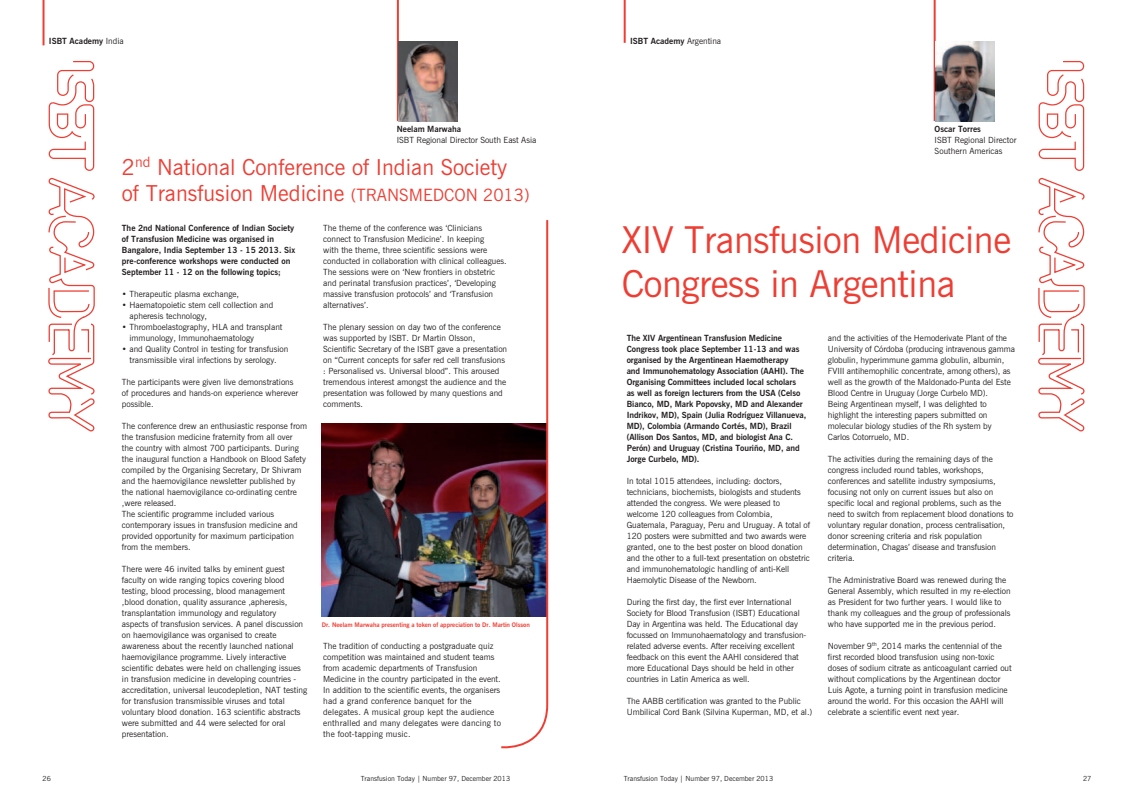
<style>
.page{position:relative;width:1134px;height:794px;background:#fff}
.page>*{position:absolute;margin:0;border:0;box-sizing:border-box;transform-origin:0 0}
.t1{font:37px/44px "News Gothic BT";letter-spacing:-.01em;color:#ee3e34}
.t2{font:22px/26.4px "News Gothic BT";color:#ee3e34}
.t3{font:8.5px/11px "News Gothic BT";color:#231f20}
.t4{font:700 8.5px/11px "News Gothic BT";letter-spacing:-.005em;color:#231f20}
.t5{font:7px "News Gothic BT";color:#231f20}
.t6{font:700 6.3px "News Gothic BT";letter-spacing:-.005em;color:#ee3e34}
.s1{font-weight:400}
.s2{font-size:17px}
</style>
<div class="page">
<hr style="left:43px;top:0;width:2px;height:45px;background:#ee3e34">
<svg style="left:49px;top:61px;width:45px;height:110px"></svg>
<svg style="left:48px;top:177px;width:47px;height:254px"></svg>
<svg style="left:1038px;top:61px;width:46px;height:110px"></svg>
<svg style="left:1038px;top:177px;width:46px;height:254px"></svg>
<hr style="left:397px;top:0;width:2px;height:121px;background:#ee3e34">
<hr style="left:624px;top:0;width:2px;height:43px;background:#ee3e34">
<img style="left:321px;top:424px;width:178px;height:192px">
<svg style="left:499px;top:220px;width:50px;height:529px"></svg>
<hr style="left:934px;top:0;width:2px;height:121px;background:#ee3e34">
<img style="left:936px;top:42px;width:58px;height:79px">
<img style="left:399px;top:42px;width:59px;height:79px">
<p class="t4" style="left:49px;top:35px;width:76px">ISBT Academy <span class="s1">India</span></p>
<p class="t4" style="left:397px;top:123px;width:66px">Neelam Marwaha</p>
<p class="t3" style="left:397px;top:134px;width:141px">ISBT Regional Director South East Asia</p>
<h2 class="t2" style="left:122px;top:153px;width:409px">2<sup>nd</sup> National Conference of Indian Society of Transfusion Medicine <span class="s2">(TRANSMEDCON 2013)</span></h2>
<p class="t4" style="left:122px;top:222px;width:175px">The 2nd National Conference of Indian Society of Transfusion Medicine was organised in Bangalore, India September 13 - 15 2013. Six pre-conference workshops were conducted on September 11 - 12 on the following topics;</p>
<p class="t3" style="left:122px;top:288px;width:119px">• Therapeutic plasma exchange,</p>
<p class="t3" style="left:129px;top:299px;width:145px;text-indent:-8px">• Haematopoietic stem cell collection and apheresis technology,</p>
<p class="t3" style="left:129px;top:321px;width:155px;text-indent:-8px">• Thromboelastography, HLA and transplant immunology, Immunohaematology</p>
<p class="t3" style="left:122px;top:343px;width:168px;text-align:center">• and Quality Control in testing for transfusion transmissible viral infections by serology.</p>
<p class="t3" style="left:122px;top:376px;width:178px">The participants were given live demonstrations of procedures and hands-on experience wherever possible.</p>
<p class="t3" style="left:122px;top:420px;width:187px">The conference drew an enthusiastic response from the transfusion medicine fraternity from all over<br>the country with almost 700 participants. During the inaugural function a Handbook on Blood Safety compiled by the Organising Secretary, Dr Shivram and the haemovigilance newsletter published by the national haemovigilance co-ordinating centre ,were released.<br>The scientific programme included various contemporary issues in transfusion medicine and provided opportunity for maximum participation from the members.</p>
<p class="t3" style="left:122px;top:563px;width:187px">There were 46 invited talks by eminent guest faculty on wide ranging topics covering blood testing, blood processing, blood management ,blood donation, quality assurance ,apheresis, transplantation immunology and regulatory<br>aspects of transfusion services. A panel discussion on haemovigilance was organised to create awareness about the recently launched national haemovigilance programme. Lively interactive scientific debates were held on challenging issues in transfusion medicine in developing countries - accreditation, universal leucodepletion, NAT testing for transfusion transmissible viruses and total voluntary blood donation. 163 scientific abstracts were submitted and 44 were selected for oral presentation.</p>
<p class="t3" style="left:323px;top:222px;width:185px">The theme of the conference was ‘Clinicians connect to Transfusion Medicine’. In keeping<br>with the theme, three scientific sessions were conducted in collaboration with clinical colleagues.<br>The sessions were on ‘New frontiers in obstetric and perinatal transfusion practices’, ‘Developing massive transfusion protocols’ and ‘Transfusion alternatives’.</p>
<p class="t3" style="left:323px;top:321px;width:186px">The plenary session on day two of the conference was supported by ISBT. Dr Martin Olsson, Scientific Secretary of the ISBT gave a presentation on “Current concepts for safer red cell transfusions : Personalised vs. Universal blood”. This aroused tremendous interest amongst the audience and the presentation was followed by many questions and comments.</p>
<p class="t6" style="left:322px;top:621px;width:209px">Dr. Neelam Marwaha presenting a token of appreciation to Dr. Martin Olsson</p>
<p class="t3" style="left:323px;top:640px;width:179px">The tradition of conducting a postgraduate quiz competition was maintained and student teams from academic departments of Transfusion Medicine in the country participated in the event.<br>In addition to the scientific events, the organisers had a grand conference banquet for the delegates. A musical group kept the audience enthralled and many delegates were dancing to the foot-tapping music.</p>
<p class="t4" style="left:630px;top:35px;width:93px">ISBT Academy <span class="s1">Argentina</span></p>
<p class="t4" style="left:935px;top:123px;width:48px">Oscar Torres</p>
<p class="t3" style="left:935px;top:134px;width:83px">ISBT Regional Director<br>Southern Americas</p>
<h1 class="t1" style="left:622px;top:218px;width:391px">XIV Transfusion Medicine<br>Congress in Argentina</h1>
<p class="t4" style="left:627px;top:332px;width:181px">The XIV Argentinean Transfusion Medicine Congress took place September 11-13 and was organised by the Argentinean Haemotherapy<br>and Immunohematology Association (AAH I). The Organising Committees included local scholars<br>as well as foreign lecturers from the USA (Celso Bianco, MD, Mark Popovsky, MD and Alexander Indrikov, MD), Spain (Julia Rodríguez Villanueva, MD), Colombia (Armando Cortés, MD), Brazil (Allison Dos Santos, MD, and biologist Ana C.<br>Perón) and Uruguay (Cristina Touriño, MD, and Jorge Curbelo, MD).</p>
<p class="t3" style="left:627px;top:475px;width:185px">In total 1015 attendees, including: doctors, technicians, biochemists, biologists and students attended the congress. We were pleased to welcome 120 colleagues from Colombia, Guatemala, Paraguay, Peru and Uruguay. A total of 120 posters were submitted and two awards were granted, one to the best poster on blood donation and the other to a full-text presentation on obstetric and immunohematologic handling of anti-Kell Haemolytic Disease of the Newborn.</p>
<p class="t3" style="left:627px;top:596px;width:181px">During the first day, the first ever International Society for Blood Transfusion (ISBT) Educational Day in Argentina was held. The Educational day focussed on Immunohaematology and transfusion&shy;related adverse events. After receiving excellent feedback on this event the AAHI considered that more Educational Days should be held in other countries in Latin America as well.</p>
<p class="t3" style="left:627px;top:695px;width:187px">The AABB certification was granted to the Public<br>Umbilical Cord Bank (Silvina Kuperman, MD, et al.)</p>
<p class="t3" style="left:828px;top:332px;width:189px">and the activities of the Hemoderivate Plant of the University of Córdoba (producing intravenous gamma globulin, hyperimmune gamma globulin, albumin, FVIII antihemophilic concentrate, among others), as well as the growth of the Maldonado-Punta del Este Blood Centre in Uruguay (Jorge Curbelo MD).<br>Being Argentinean myself, I was delighted to highlight the interesting papers submitted on molecular biology studies of the Rh system by Carlos Cotorruelo, MD.</p>
<p class="t3" style="left:828px;top:453px;width:187px">The activities during the remaining days of the congress included round tables, workshops, conferences and satellite industry symposiums, focusing not only on current issues but also on specific local and regional problems, such as the need to switch from replacement blood donations to voluntary regular donation, process centralisation, donor screening criteria and risk population determination, Chagas’ disease and transfusion criteria.</p>
<p class="t3" style="left:828px;top:574px;width:184px">The Administrative Board was renewed during the General Assembly, which resulted in my re-election as President for two further years. I would like to thank my colleagues and the group of professionals who have supported me in the previous period.</p>
<p class="t3" style="left:828px;top:640px;width:185px">November 9<sup>th</sup>, 2014 marks the centennial of the first recorded blood transfusion using non-toxic doses of sodium citrate as anticoagulant carried out without complications by the Argentinean doctor Luis Agote, a turning point in transfusion medicine around the world. For this occasion the AAHI will celebrate a scientific event next year.</p>
<p class="t5" style="left:43px;top:774px;width:10px">26</p>
<p class="t5" style="left:361px;top:774px;width:151px">Transfusion Today | Number 97, December 2013</p>
<p class="t5" style="left:624px;top:774px;width:151px">Transfusion Today | Number 97, December 2013</p>
<p class="t5" style="left:1083px;top:774px;width:10px">27</p>
</div>
